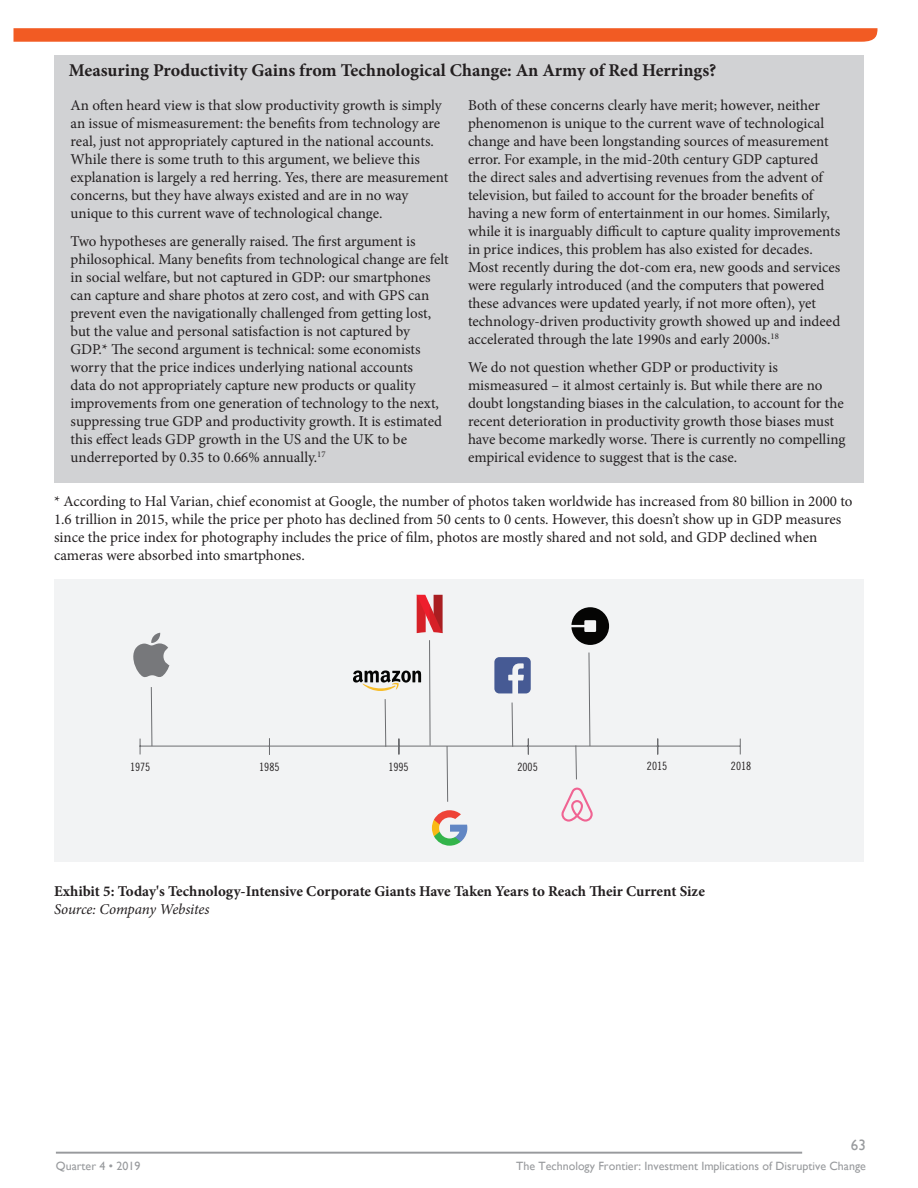
<style>
.page{position:relative;width:918px;height:1188px;background:#fff}
.page>*{position:absolute;margin:0;border:0;box-sizing:border-box;transform-origin:0 0}
.t1{font:700 18px "Minion Pro";color:#231f20}
.t2{font:15px/18px "Minion Pro";color:#231f20}
.t3{font:700 15px/18px "Minion Pro";letter-spacing:-.005em;color:#231f20}
.t4{font:15px "Gill Sans";color:#989a9d}
.t5{font:12px "Gill Sans";color:#989a9d}
.t6{font:11.4px "Trade Gothic LT Std Cn 18";color:#231f20}
.s1{font-weight:400;font-style:italic}
</style>
<div class="page">
<svg style="left:14px;top:28px;width:864px;height:14px;background:#f2612b"></svg>
<hr style="left:56px;top:1152px;width:746px;height:2px;background:#989a9d">
<div style="left:54px;top:55px;width:810px;height:428px;background:#d1d2d4"></div>
<div style="left:54px;top:579px;width:810px;height:282px;background:#f2f3f4"></div>
<svg style="left:133px;top:633px;width:28px;height:44px"></svg>
<hr style="left:139px;top:746px;width:130px;height:1px;background:#6c6d70">
<svg style="left:140px;top:739px;width:1px;height:15px"></svg>
<hr style="left:527px;top:746px;width:130px;height:1px;background:#6c6d70">
<hr style="left:656px;top:746px;width:84px;height:1px;background:#6c6d70">
<svg style="left:740px;top:739px;width:1px;height:15px"></svg>
<svg style="left:657px;top:739px;width:1px;height:15px"></svg>
<svg style="left:150px;top:639px;width:441px;height:163px"></svg>
<svg style="left:353px;top:670px;width:68px;height:21px"></svg>
<svg style="left:561px;top:788px;width:32px;height:34px"></svg>
<svg style="left:417px;top:595px;width:26px;height:38px"></svg>
<svg style="left:432px;top:810px;width:35px;height:36px"></svg>
<svg style="left:571px;top:607px;width:38px;height:38px"></svg>
<svg style="left:494px;top:657px;width:37px;height:36px"></svg>
<p class="t1" style="left:69px;top:57px;width:649px">Measuring Productivity Gains from Technological Change: An Army of Red Herrings?</p>
<p class="t2" style="left:71px;top:96px;width:379px">An often heard view is that slow productivity growth is simply an issue of mismeasurement: the benefits from technology are real, just not appropriately captured in the national accounts.<br>While there is some truth to this argument, we believe this explanation is largely a red herring. Yes, there are measurement concerns, but they have always existed and are in no way unique to this current wave of technological change.</p>
<p class="t2" style="left:71px;top:232px;width:380px">Two hypotheses are generally raised. The first argument is philosophical. Many benefits from technological change are felt in social welfare, but not captured in GDP: our smartphones can capture and share photos at zero cost, and with GPS can prevent even the navigationally challenged from getting lost, but the value and personal satisfaction is not captured by GDP.* The second argument is technical: some economists worry that the price indices underlying national accounts<br>data do not appropriately capture new products or quality improvements from one generation of technology to the next, suppressing true GDP and productivity growth. It is estimated this effect leads GDP growth in the US and the UK to be underreported by 0.35 to 0.66% annually.<sup>17</sup></p>
<p class="t2" style="left:468px;top:96px;width:374px">Both of these concerns clearly have merit; however, neither phenomenon is unique to the current wave of technological change and have been longstanding sources of measurement error. For example, in the mid-20th century GDP captured the direct sales and advertising revenues from the advent of television, but failed to account for the broader benefits of having a new form of entertainment in our homes. Similarly, while it is inarguably difficult to capture quality improvements in price indices, this problem has also existed for decades.<br>Most recently during the dot-com era, new goods and services were regularly introduced (and the computers that powered these advances were updated yearly, if not more often), yet technology-driven productivity growth showed up and indeed accelerated through the late 1990s and early 2000s.<sup>18</sup></p>
<p class="t2" style="left:468px;top:358px;width:379px">We do not question whether GDP or productivity is mismeasured – it almost certainly is. But while there are no doubt longstanding biases in the calculation, to account for the recent deterioration in productivity growth those biases must have become markedly worse. There is currently no compelling empirical evidence to suggest that is the case.</p>
<p class="t2" style="left:54px;top:492px;width:800px">* According to Hal Varian, chief economist at Google, the number of photos taken worldwide has increased from 80 billion in 2000 to 1.6 trillion in 2015, while the price per photo has declined from 50 cents to 0 cents. However, this doesn’t show up in GDP measures since the price index for photography includes the price of film, photos are mostly shared and not sold, and GDP declined when cameras were absorbed into smartphones.</p>
<p class="t6" style="left:130px;top:760px;width:22px">1975</p>
<p class="t6" style="left:259px;top:760px;width:22px">1985</p>
<p class="t6" style="left:388px;top:761px;width:22px">1995</p>
<p class="t6" style="left:517px;top:761px;width:22px">2005</p>
<p class="t6" style="left:647px;top:760px;width:22px">2015</p>
<p class="t6" style="left:731px;top:760px;width:22px">2018</p>
<p class="t3" style="left:54px;top:882px;width:653px">Exhibit 5: Today's Technology-Intensive Corporate Giants Have Taken Years to Reach Their Current Size<br><span class="s1">Source: Company Websites</span></p>
<p class="t4" style="left:851px;top:1136px;width:16px">63</p>
<p class="t5" style="left:56px;top:1159px;width:86px">Quarter 4 • 2019</p>
<p class="t5" style="left:516px;top:1159px;width:351px">The Technology Frontier: Investment Implications of Disruptive Change</p>
</div>
